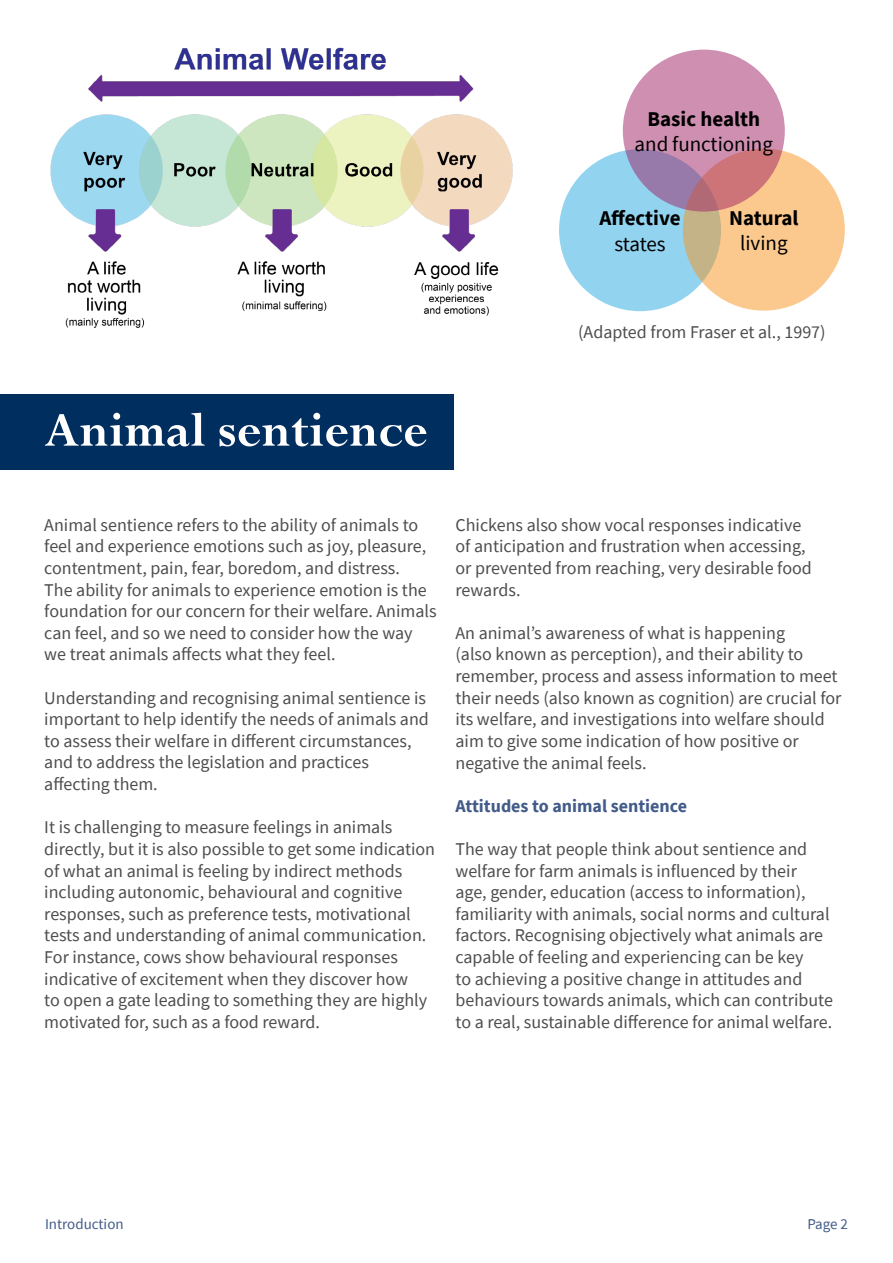
<style>
.page{position:relative;width:893px;height:1263px;background:#fff}
.page>*{position:absolute;margin:0;border:0;box-sizing:border-box;transform-origin:0 0}
.t1{font:700 52.5px "Perpetua";color:#fff}
.t2{font:700 21px "Source Sans Pro";color:#000}
.t3{font:21px "Source Sans Pro";color:#000}
.t4{font:18px/21.6px "Source Sans Pro";color:#4d4d4d}
.t5{font:700 18px "Source Sans Pro";color:#425b89}
.t6{font:15px "Source Sans Pro";color:#425b89}
</style>
<div class="page">
<img style="left:50px;top:47px;width:463px;height:281px">
<div style="left:0;top:394px;width:453px;height:75px;background:#002e5f"></div>
<div style="left:559px;top:149px;width:162px;height:162px;background:#92d4f0;border-radius:50%"></div>
<svg style="left:683px;top:149px;width:162px;height:162px;background:#f4c68d"></svg>
<svg style="left:623px;top:50px;width:162px;height:162px;background:#c687a6"></svg>
<p class="t2" style="left:647px;top:105px;width:114px">Basic health</p>
<p class="t3" style="left:635px;top:131px;width:140px">and functioning</p>
<p class="t2" style="left:599px;top:204px;width:83px">Affective</p>
<p class="t3" style="left:614px;top:230px;width:53px">states</p>
<p class="t2" style="left:729px;top:204px;width:71px">Natural</p>
<p class="t3" style="left:740px;top:230px;width:49px">living</p>
<h1 class="t1" style="left:44px;top:397px;width:385px">Animal sentience</h1>
<p class="t4" style="left:578px;top:321px;width:249px">(Adapted from Fraser et al., 1997)</p>
<p class="t4" style="left:44px;top:514px;width:394px">Animal sentience refers to the ability of animals to feel and experience emotions such as joy, pleasure, contentment, pain, fear, boredom, and distress.<br>The ability for animals to experience emotion is the foundation for our concern for their welfare. Animals can feel, and so we need to consider how the way we treat animals affects what they feel.</p>
<p class="t4" style="left:44px;top:687px;width:386px">Understanding and recognising animal sentience is important to help identify the needs of animals and to assess their welfare in different circumstances, and to address the legislation and practices affecting them.</p>
<p class="t4" style="left:44px;top:816px;width:392px">It is challenging to measure feelings in animals directly, but it is also possible to get some indication of what an animal is feeling by indirect methods including autonomic, behavioural and cognitive responses, such as preference tests, motivational tests and understanding of animal communication.<br>For instance, cows show behavioural responses indicative of excitement when they discover how<br>to open a gate leading to something they are highly motivated for, such as a food reward.</p>
<p class="t4" style="left:455px;top:514px;width:358px">Chickens also show vocal responses indicative of anticipation and frustration when accessing, or prevented from reaching, very desirable food rewards.</p>
<p class="t4" style="left:455px;top:622px;width:387px">An animal’s awareness of what is happening<br>(also known as perception), and their ability to remember, process and assess information to meet their needs (also known as cognition) are crucial for its welfare, and investigations into welfare should aim to give some indication of how positive or negative the animal feels.</p>
<p class="t5" style="left:455px;top:793px;width:233px">Attitudes to animal sentience</p>
<p class="t4" style="left:455px;top:838px;width:379px">The way that people think about sentience and welfare for farm animals is influenced by their<br>age, gender, education (access to information), familiarity with animals, social norms and cultural factors. Recognising objectively what animals are capable of feeling and experiencing can be key<br>to achieving a positive change in attitudes and behaviours towards animals, which can contribute to a real, sustainable difference for animal welfare.</p>
<p class="t6" style="left:45px;top:1215px;width:80px">Introduction</p>
<p class="t6" style="left:807px;top:1215px;width:42px">Page 2</p>
</div>
